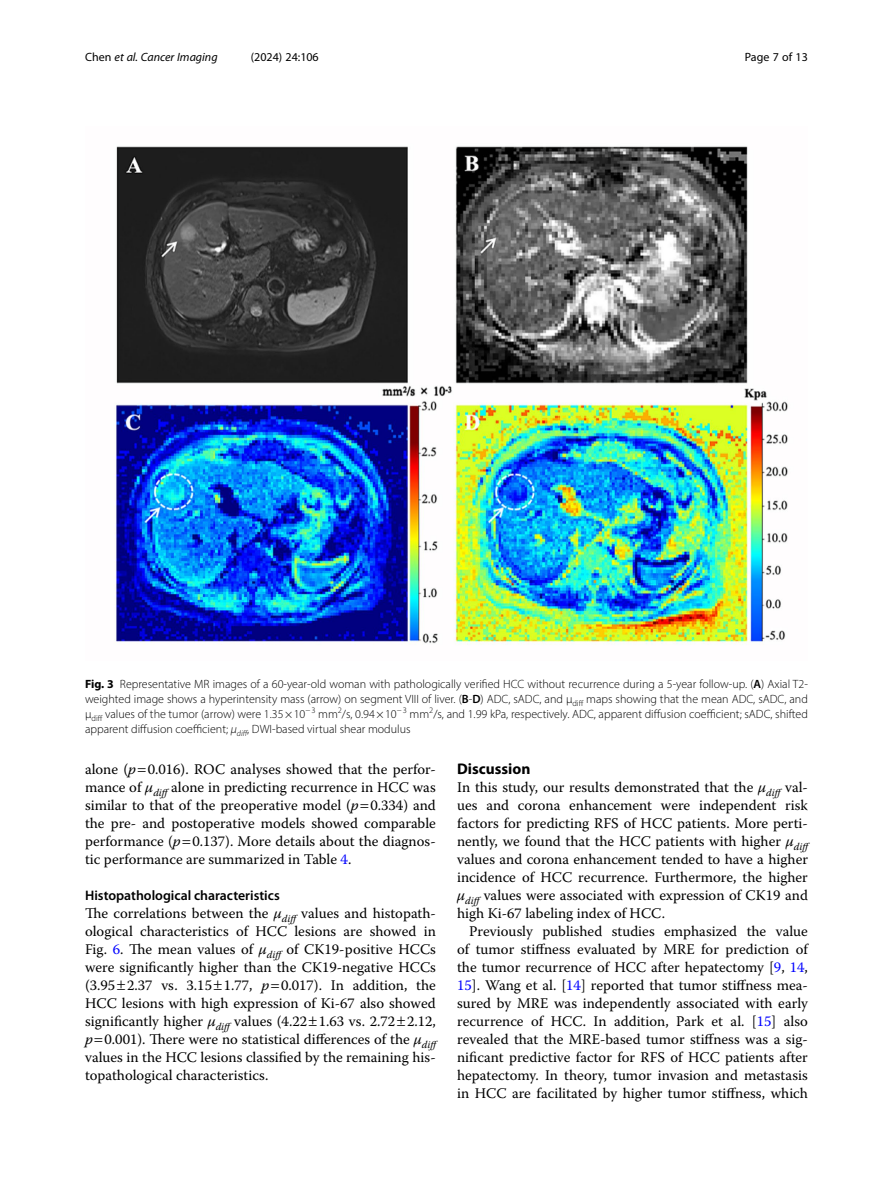
<style>
.page{position:relative;width:893px;height:1191px;background:#fff}
.page>*{position:absolute;margin:0;border:0;box-sizing:border-box;transform-origin:0 0}
.Head_1{font:700 15.45px "Myriad Pro";color:#000}
.Body_Text{font:14.7px/18px "Warnock Pro";color:#000}
.Body_Text_Indent{font:14.7px/18px "Warnock Pro";color:#000;text-align:justify}
.Head_2{font:600 13.8px "Myriad Pro";color:#000}
.Figure_Caption{font:300 12px/15px "Myriad Pro";color:#000;text-align:justify}
.t1{font:italic 12px "Myriad Pro";color:#000}
.t2{font:12px "Myriad Pro";color:#000}
.s1{font-style:normal}
.s2{font-weight:700}
.s3{font-weight:600}
.s4{font-style:italic}
.s5{color:#00f}
</style>
<div class="page">
<img style="left:114px;top:146px;width:674px;height:499px">
<p class="t1" style="left:85px;top:50px;width:134px"><span class="s1">Chen</span> et al. Cancer Imaging</p>
<p class="t2" style="left:251px;top:50px;width:70px">(2024) 24:106</p>
<p class="t2" style="left:745px;top:50px;width:65px">Page 7 of 13</p>
<p class="Figure_Caption" style="left:85px;top:676px;width:724px"><span class="s2">Fig. 3</span> Representative MR images of a 60-year-old woman with pathologically verified HCC without recurrence during a 5-year follow-up. (<span class="s3">A</span>) Axial T2- weighted image shows a hyperintensity mass (arrow) on segment VIII of liver. (<span class="s3">B</span>-<span class="s3">D</span>) ADC, sADC, and μ<sub>diff</sub> maps showing that the mean ADC, sADC, and μ<sub>diff</sub> values of the tumor (arrow) were 1.35×10<sup>−3</sup> mm<sup>2</sup>/s, 0.94×10<sup>−3</sup> mm<sup>2</sup>/s, and 1.99 kPa, respectively. ADC, apparent diffusion coefficient; sADC, shifted apparent diffusion coefficient; <span class="s4">μ</span><sub>diff</sub>, DWI-based virtual shear modulus</p>
<p class="Body_Text" style="left:85px;top:760px;width:352px;text-align:justify">alone (<span class="s4">p</span> 0.016). ROC analyses showed that the perfor&shy;mance of <span class="s4">μ</span><sub>diff</sub>alone in predicting recurrence in HCC was similar to that of the preoperative model (<span class="s4">p</span> 0.334) and the pre- and postoperative models showed comparable performance (<span class="s4">p</span> 0.137). More details about the diagnos&shy;tic performance are summarized in Table <span class="s5">4</span>.</p>
<p class="Head_2" style="left:85px;top:887px;width:196px">Histopathological characteristics</p>
<p class="Body_Text" style="left:85px;top:904px;width:356px">The correlations between the <span class="s4">μ</span><sub>diff</sub> values and histopath&shy;ological characteristics of HCC lesions are showed in Fig. <span class="s5">6</span>. The mean values of <span class="s4">μ</span><sub>diff</sub> of CK19-positive HCCs were significantly higher than the CK19-negative HCCs (3.95 2.37 vs. 3.15 1.77, <span class="s4">p</span> 0.017). In addition, the HCC lesions with high expression of Ki-67 also showed significantly higher <span class="s4">μ</span><sub>diff</sub>values (4.22 1.63 vs. 2.72 2.12, <span class="s4">p</span> 0.001). There were no statistical differences of the <span class="s4">μ</span><sub>diff </sub>values in the HCC lesions classified by the remaining his&shy;topathological characteristics.</p>
<p class="Head_1" style="left:457px;top:759px;width:75px">Discussion</p>
<p class="Body_Text" style="left:457px;top:778px;width:356px">In this study, our results demonstrated that the <span class="s4">μ</span><sub>diff</sub> val&shy;ues and corona enhancement were independent risk factors for predicting RFS of HCC patients. More perti&shy;nently, we found that the HCC patients with higher <span class="s4">μ</span><sub>diff </sub>values and corona enhancement tended to have a higher incidence of HCC recurrence. Furthermore, the higher <span class="s4">μ</span><sub>diff</sub>values were associated with expression of CK19 and high Ki-67 labeling index of HCC.</p>
<p class="Body_Text_Indent" style="left:457px;top:922px;width:352px;text-indent:12px">Previously published studies emphasized the value of tumor stiffness evaluated by MRE for prediction of the tumor recurrence of HCC after hepatectomy [<span class="s5">9</span>, <span class="s5">14</span>, <span class="s5">15</span>]. Wang et al. [<span class="s5">14</span>] reported that tumor stiffness mea&shy;sured by MRE was independently associated with early recurrence of HCC. In addition, Park et al. [<span class="s5">15</span>] also revealed that the MRE-based tumor stiffness was a sig&shy;nificant predictive factor for RFS of HCC patients after hepatectomy. In theory, tumor invasion and metastasis in HCC are facilitated by higher tumor stiffness, which</p>
</div>
